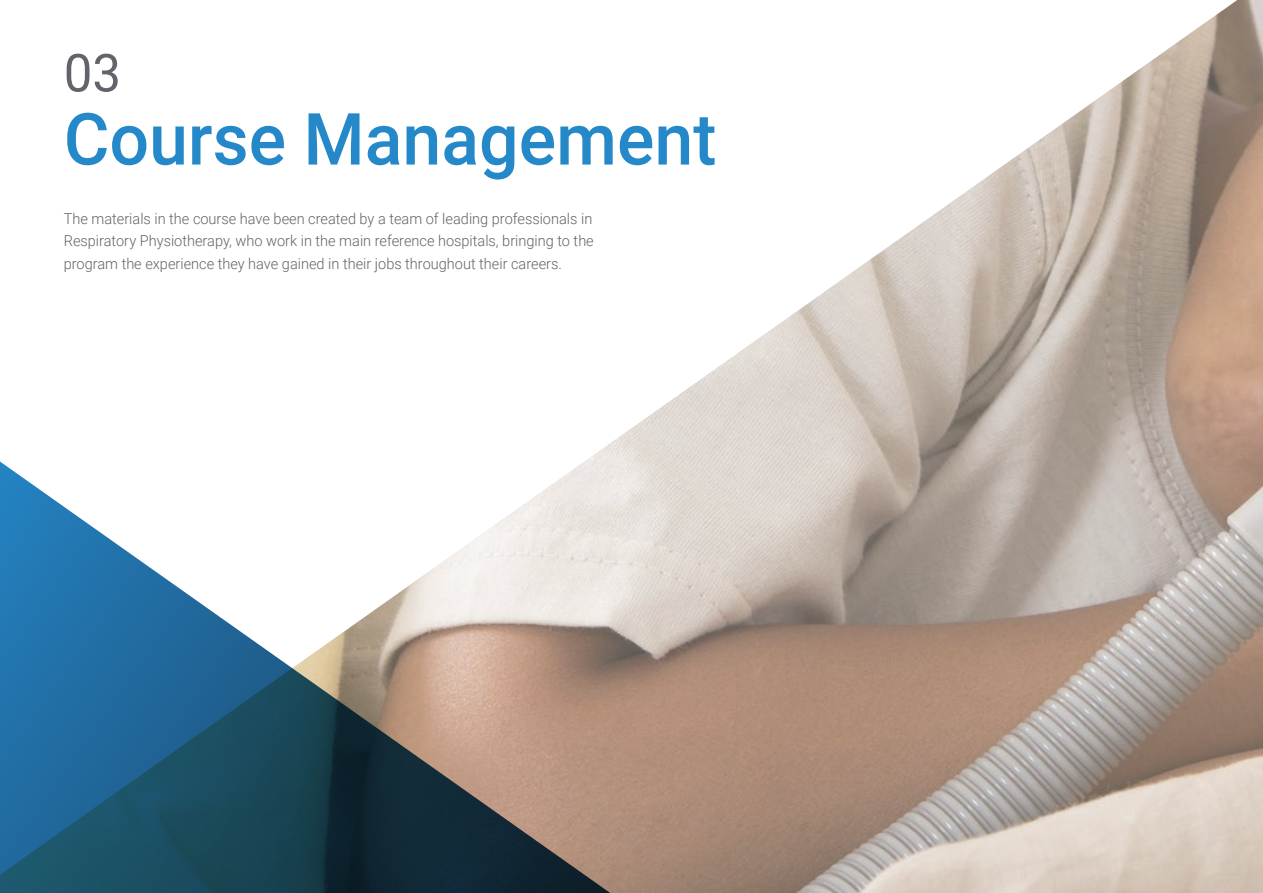
<style>
.page{position:relative;width:1263px;height:893px;background:#fff}
.page>*{position:absolute;margin:0;border:0;box-sizing:border-box;transform-origin:0 0}
.t1{font:500 72px "Roboto";color:#2488c9}
.t2{font:52.5px "Roboto";color:#61646a}
.t3{font:300 15px/22.5px "Roboto";color:#61646a;text-align:justify}
</style>
<div class="page">
<img style="left:607px;top:0;width:656px;height:893px">
<svg style="left:0;top:446px;width:640px;height:447px"></svg>
<h2 class="t2" style="left:64px;top:36px;width:59px">03</h2>
<h1 class="t1" style="left:64px;top:89px;width:654px">Course Management</h1>
<p class="t3" style="left:64px;top:207px;width:531px">The materials in the course have been created by a team of leading professionals in Respiratory Physiotherapy, who work in the main reference hospitals, bringing to the program the experience they have gained in their jobs throughout their careers.</p>
</div>
